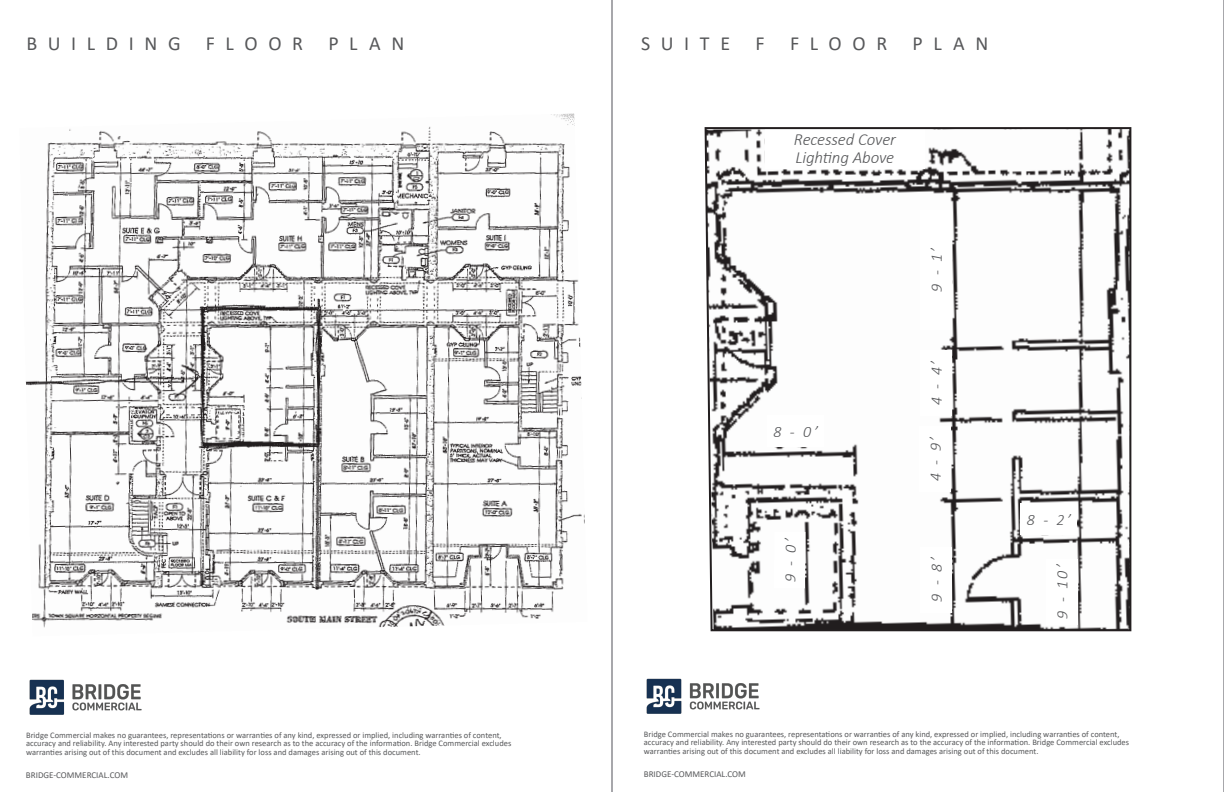
<style>
.page{position:relative;width:1224px;height:792px;background:#fff}
.page>*{position:absolute;margin:0;border:0;box-sizing:border-box;transform-origin:0 0}
.t1{font:20px "Calibri";letter-spacing:.53em;color:#57585a}
.t2{font:italic 300 17px "Calibri";letter-spacing:-.015em;color:#57585a}
.t3{font:italic 300 16px "Calibri";color:#57585a}
.t4{font:9px "Calibri";color:#57585a}
.t5{font:8.5px/8.5px "Calibri";color:#57585a}
</style>
<div class="page">
<hr style="left:612px;top:0;width:1px;height:792px;background:#505059">
<img style="left:29px;top:679px;width:113px;height:36px">
<hr style="left:1223px;top:0;width:1px;height:792px;background:#505059">
<img style="left:646px;top:678px;width:114px;height:36px">
<img style="left:25px;top:114px;width:560px;height:514px">
<svg style="left:704px;top:127px;width:428px;height:505px"></svg>
<p class="t1" style="left:26px;top:29px;width:156px">BUILDING</p>
<p class="t1" style="left:206px;top:29px;width:99px">FLOOR</p>
<p class="t1" style="left:328px;top:29px;width:77px">PLAN</p>
<p class="t1" style="left:641px;top:29px;width:91px">SUITE</p>
<p class="t1" style="left:756px;top:29px;width:11px">F</p>
<p class="t1" style="left:790px;top:29px;width:99px">FLOOR</p>
<p class="t1" style="left:913px;top:29px;width:77px">PLAN</p>
<p class="t5" style="left:26px;top:731px;width:487px">Bridge Commercial makes no guarantees, representations or warranties of any kind, expressed or implied, including warranties of content, accuracy and reliability. Any interested party should do their own research as to the accuracy of the information. Bridge Commercial excludes warranties arising out of this document and excludes all liability for loss and damages arising out of this document.</p>
<p class="t4" style="left:26px;top:769px;width:104px">BRIDGE-COMMERCIAL.COM</p>
<p class="t2" style="left:794px;top:129px;width:103px">Recessed Cover</p>
<p class="t2" style="left:795px;top:147px;width:100px">Lighting Above</p>
<p class="t3" style="left:773px;top:422px;width:46px">8 - 0’</p>
<p class="t3" style="left:780px;top:582px;width:46px;rotate:-90deg">9 - 0’</p>
<p class="t3" style="left:927px;top:292px;width:45px;rotate:-90deg">9 - 1’</p>
<p class="t3" style="left:927px;top:405px;width:46px;rotate:-90deg">4 - 4’</p>
<p class="t3" style="left:926px;top:481px;width:46px;rotate:-90deg">4 - 9’</p>
<p class="t3" style="left:1027px;top:510px;width:46px">8 - 2’</p>
<p class="t3" style="left:927px;top:602px;width:46px;rotate:-90deg">9 - 8’</p>
<p class="t3" style="left:1052px;top:619px;width:56px;rotate:-90deg">9 - 10’</p>
<p class="t5" style="left:644px;top:730px;width:487px">Bridge Commercial makes no guarantees, representations or warranties of any kind, expressed or implied, including warranties of content, accuracy and reliability. Any interested party should do their own research as to the accuracy of the information. Bridge Commercial excludes warranties arising out of this document and excludes all liability for loss and damages arising out of this document.</p>
<p class="t4" style="left:644px;top:768px;width:104px">BRIDGE-COMMERCIAL.COM</p>
</div>
